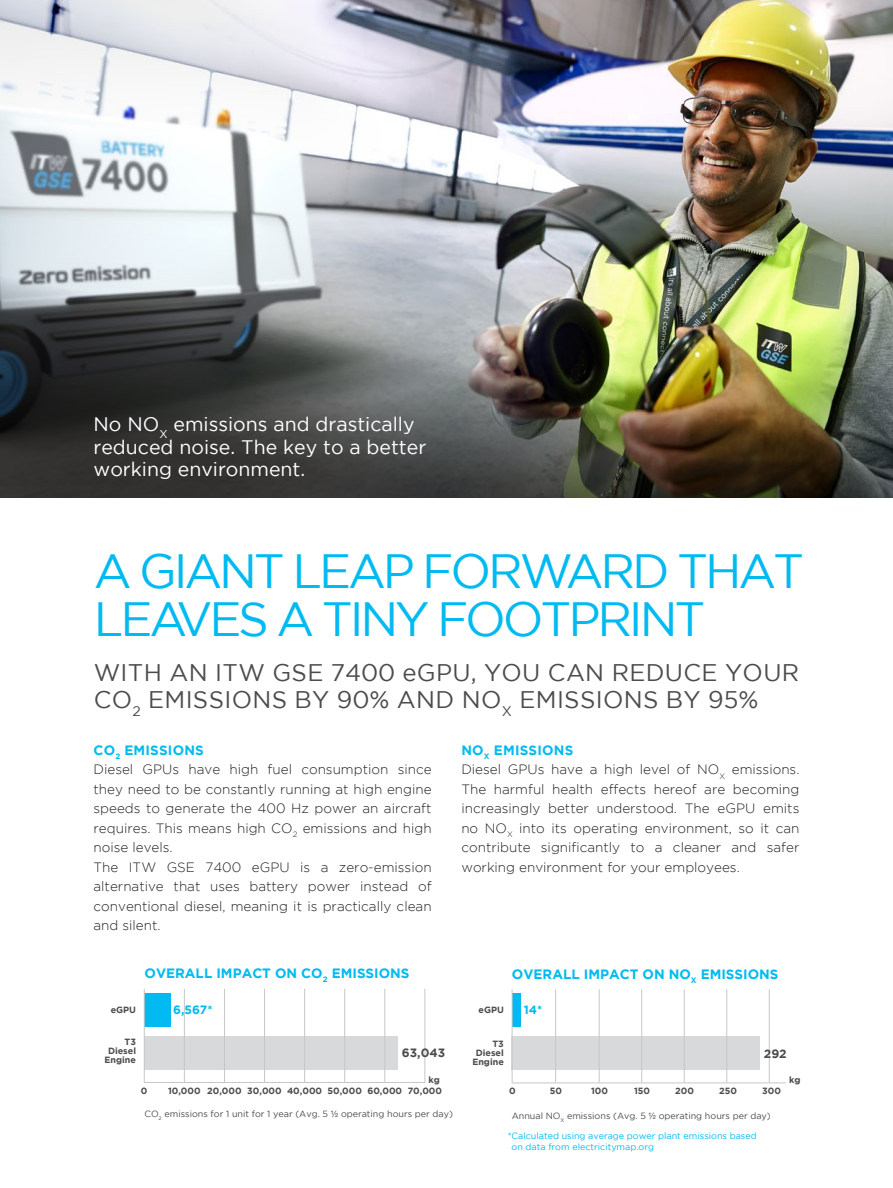
<style>
.page{position:relative;width:893px;height:1188px;background:#fff}
.page>*{position:absolute;margin:0;border:0;box-sizing:border-box;transform-origin:0 0}
.t1{font:48px/48px "Gotham";letter-spacing:-.065em;color:#00baf1}
.t2{font:24px/27px "Gotham";letter-spacing:.015em;color:#4b4c4d}
.t3{font:19.5px/22.5px "Gotham";color:#fff}
.t4{font:300 13.5px/19.5px "Gotham";color:#231f20}
.t5{font:700 13.5px "Gotham";color:#00baf1}
.t6{font:700 12px "Gotham";color:#4b4c4d}
.t7{font:700 12px "Gotham";color:#00baf1}
.t8{font:9px "Gotham";color:#4b4c4d}
.t9{font:700 9px/9px "Gotham";color:#4b4c4d;text-align:right}
.t10{font:9px/10.5px "Gotham";color:#00baf1}
.s1{font-weight:700;color:#00baf1}
.s2{font-family:"Helvetica Neue LT Std"}
</style>
<div class="page">
<img style="left:0;top:0;width:893px;height:132px">
<img style="left:0;top:132px;width:893px;height:365px">
<div style="left:144px;top:1036px;width:253px;height:33px;background:#d8d9db"></div>
<div style="left:144px;top:993px;width:27px;height:33px;background:#00baf1"></div>
<hr style="left:144px;top:1082px;width:281px;height:1px;background:#c6c7c9">
<hr style="left:144px;top:989px;width:1px;height:93px;background:#c6c7c9">
<hr style="left:184px;top:989px;width:1px;height:93px;background:#c6c7c9">
<hr style="left:224px;top:989px;width:1px;height:93px;background:#c6c7c9">
<hr style="left:264px;top:989px;width:1px;height:93px;background:#c6c7c9">
<hr style="left:304px;top:989px;width:1px;height:93px;background:#c6c7c9">
<hr style="left:344px;top:989px;width:1px;height:93px;background:#c6c7c9">
<hr style="left:384px;top:989px;width:1px;height:93px;background:#c6c7c9">
<hr style="left:424px;top:989px;width:1px;height:93px;background:#c6c7c9">
<div style="left:512px;top:1036px;width:248px;height:34px;background:#d8d9db"></div>
<div style="left:512px;top:993px;width:9px;height:34px;background:#00baf1"></div>
<hr style="left:512px;top:1082px;width:274px;height:1px;background:#c6c7c9">
<hr style="left:512px;top:989px;width:1px;height:94px;background:#c6c7c9">
<hr style="left:555px;top:989px;width:1px;height:94px;background:#c6c7c9">
<hr style="left:599px;top:989px;width:1px;height:94px;background:#c6c7c9">
<hr style="left:641px;top:989px;width:1px;height:94px;background:#c6c7c9">
<hr style="left:684px;top:989px;width:1px;height:94px;background:#c6c7c9">
<hr style="left:726px;top:989px;width:1px;height:94px;background:#c6c7c9">
<hr style="left:769px;top:989px;width:1px;height:94px;background:#c6c7c9">
<h3 class="t3" style="left:94px;top:413px;width:334px">No NO<sub>X</sub> emissions and drastically reduced noise. The key to a better working environment.</h3>
<h1 class="t1" style="left:94px;top:546px;width:712px">A GIANT LEAP FORWARD THAT<br>LEAVES A TINY FOOTPRINT</h1>
<h2 class="t2" style="left:94px;top:658px;width:707px">WITH AN ITW GSE 7400 eGPU, YOU CAN REDUCE YOUR<br>CO<sub>2</sub> EMISSIONS BY 90% AND NO<sub>X</sub> EMISSIONS BY 95%</h2>
<p class="t4" style="left:94px;top:740px;width:340px"><span class="s1">CO</span><sub>2</sub> <span class="s1">EMISSIONS<br></span>Diesel GPUs have high fuel consumption since they need to be constantly running at high engine speeds to generate the 400 Hz power an aircraft requires. This means high CO<sub>2</sub> emissions and high noise levels.<br>The ITW GSE 7400 eGPU is a zero-emission alternative that uses battery power instead of conventional diesel, meaning it is practically clean and silent.</p>
<p class="t4" style="left:461px;top:740px;width:340px"><span class="s1">NO</span><sub>X</sub> <span class="s1">EMISSIONS<br></span>Diesel GPUs have a high level of NO<sub>X</sub> emissions.<br>The harmful health effects hereof are becoming increasingly better understood. The eGPU emits no NO<sub>X</sub> into its operating environment, so it can contribute significantly to a cleaner and safer working environment for your employees.</p>
<p class="t9" style="left:111px;top:1005px;width:27px">eGPU</p>
<p class="t9" style="left:105px;top:1037px;width:33px">T3<br>Diesel<br>Engine</p>
<p class="t5" style="left:145px;top:965px;width:267px">OVERALL IMPACT ON CO<sub>2</sub> EMISSIONS</p>
<p class="t7" style="left:173px;top:1003px;width:41px">6,567*</p>
<p class="t6" style="left:402px;top:1046px;width:45px">63,043</p>
<p class="t5" style="left:512px;top:966px;width:268px">OVERALL IMPACT ON NO<sub>X</sub> EMISSIONS</p>
<p class="t7" style="left:524px;top:1003px;width:20px">14*</p>
<p class="t9" style="left:478px;top:1005px;width:27px">eGPU</p>
<p class="t9" style="left:472px;top:1039px;width:33px">T3<br>Diesel<br>Engine</p>
<p class="t6" style="left:764px;top:1046px;width:24px">292</p>
<p class="t9" style="left:429px;top:1075px;width:13px">kg</p>
<p class="t9" style="left:789px;top:1075px;width:13px">kg</p>
<p class="t9" style="left:141px;top:1086px;width:8px">0</p>
<p class="t9" style="left:168px;top:1086px;width:236px">10,000 20,000 30,000 40,000 50,000 60,000</p>
<p class="t9" style="left:408px;top:1086px;width:36px">70,000</p>
<p class="t9" style="left:509px;top:1086px;width:8px">0</p>
<p class="t9" style="left:550px;top:1086px;width:14px">50</p>
<p class="t9" style="left:591px;top:1086px;width:18px">100</p>
<p class="t9" style="left:634px;top:1086px;width:18px">150</p>
<p class="t9" style="left:675px;top:1086px;width:20px">200</p>
<p class="t9" style="left:719px;top:1086px;width:19px">250</p>
<p class="t9" style="left:762px;top:1086px;width:20px">300</p>
<p class="t8" style="left:144px;top:1109px;width:310px">CO<sub>2</sub> emissions for 1 unit for 1 year (Avg. 5 <span class="s2">1/2</span> operating hours per day)</p>
<p class="t8" style="left:512px;top:1111px;width:260px">Annual NO<sub>X</sub> emissions (Avg. 5 <span class="s2">1/2</span> operating hours per day)</p>
<p class="t10" style="left:512px;top:1131px;width:247px;text-indent:-4px">*Calculated using average power plant emissions based on data from electricitymap.org</p>
</div>
